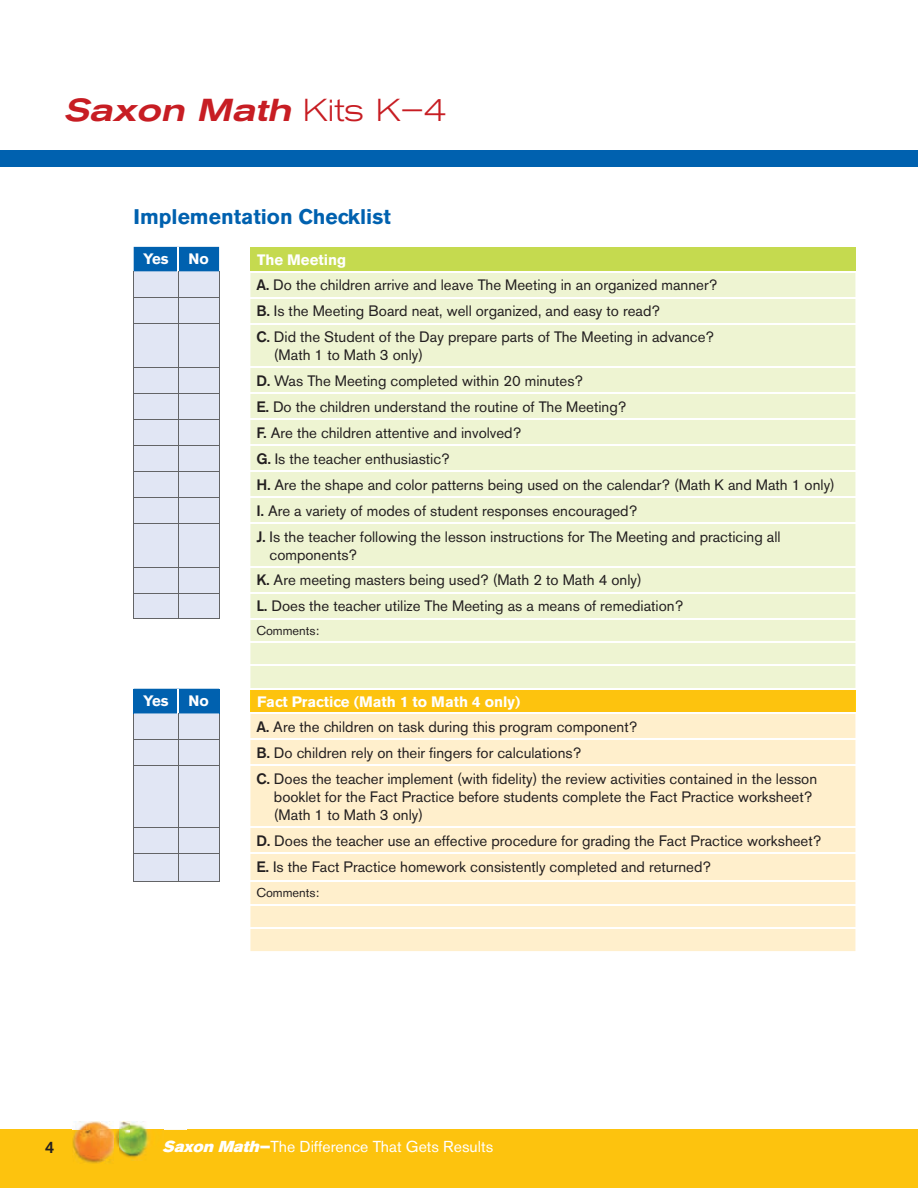
<style>
.page{position:relative;width:918px;height:1188px;background:#fff}
.page>*{position:absolute;margin:0;border:0;box-sizing:border-box;transform-origin:0 0}
.t1{font:italic 500 expanded 31.5px "Akzidenz Grotesk BE";color:#c71d23}
.t2{font:700 21px "Akzidenz Grotesk BE";color:#0061af}
.t3{font:500 16.5px "Akzidenz Grotesk BE";color:#231f20}
.t4{font:15.75px "Akzidenz Grotesk BE";color:#fff}
.t5{font:15px/26px "Akzidenz Grotesk BE";color:#231f20}
.t6{font:700 15px "Akzidenz Grotesk BE";color:#fff}
.t7{font:12.75px "Akzidenz Grotesk BE";color:#231f20}
.s1{font-weight:300;font-style:normal}
.s2{font-weight:700;color:#fff}
.s3{font-weight:500}
.s4{font-family:"Akzidenz Grotesk BE Super";font-style:italic}
.s5{font-family:"Akzidenz Grotesk BE Super"}
</style>
<div class="page">
<div style="left:0;top:1130px;width:918px;height:58px;background:#fdc30e"></div>
<img style="left:72px;top:1130px;width:39px;height:34px">
<img style="left:73px;top:1121px;width:28px;height:9px">
<img style="left:130px;top:1122px;width:56px;height:8px">
<img style="left:101px;top:1130px;width:49px;height:31px">
<svg style="left:101px;top:1121px;width:29px;height:9px"></svg>
<div style="left:0;top:150px;width:918px;height:17px;background:#0061af"></div>
<div style="left:250px;top:247px;width:605px;height:25px;background:#c5da4f"></div>
<div style="left:135px;top:324px;width:84px;height:243px;background:#e1e6f4"></div>
<div style="left:250px;top:273px;width:605px;height:415px;background:#eef4d2"></div>
<div style="left:250px;top:689px;width:605px;height:24px;background:#fdc30e"></div>
<div style="left:250px;top:714px;width:605px;height:237px;background:#ffefcc"></div>
<svg style="left:134px;top:247px;width:86px;height:76px;background:#98b9da"></svg>
<hr style="left:134px;top:323px;width:44px;height:1px;background:#636466">
<hr style="left:134px;top:324px;width:1px;height:43px;background:#636466">
<hr style="left:178px;top:323px;width:41px;height:1px;background:#636466">
<hr style="left:178px;top:324px;width:1px;height:43px;background:#636466">
<hr style="left:219px;top:324px;width:1px;height:43px;background:#636466">
<hr style="left:134px;top:367px;width:44px;height:1px;background:#636466">
<hr style="left:178px;top:367px;width:41px;height:1px;background:#636466">
<hr style="left:134px;top:393px;width:44px;height:1px;background:#636466">
<hr style="left:178px;top:393px;width:41px;height:1px;background:#636466">
<hr style="left:134px;top:419px;width:44px;height:1px;background:#636466">
<hr style="left:178px;top:419px;width:41px;height:1px;background:#636466">
<hr style="left:134px;top:445px;width:44px;height:1px;background:#636466">
<hr style="left:178px;top:445px;width:41px;height:1px;background:#636466">
<hr style="left:134px;top:471px;width:44px;height:1px;background:#636466">
<hr style="left:178px;top:471px;width:41px;height:1px;background:#636466">
<hr style="left:134px;top:497px;width:44px;height:1px;background:#636466">
<svg style="left:134px;top:368px;width:1px;height:155px"></svg>
<hr style="left:178px;top:497px;width:41px;height:1px;background:#636466">
<svg style="left:178px;top:368px;width:1px;height:155px"></svg>
<svg style="left:219px;top:368px;width:1px;height:155px"></svg>
<hr style="left:134px;top:523px;width:44px;height:1px;background:#636466">
<hr style="left:134px;top:523px;width:1px;height:44px;background:#636466">
<hr style="left:178px;top:523px;width:41px;height:1px;background:#636466">
<hr style="left:178px;top:523px;width:1px;height:44px;background:#636466">
<hr style="left:219px;top:523px;width:1px;height:44px;background:#636466">
<svg style="left:134px;top:567px;width:86px;height:315px"></svg>
<svg style="left:855px;top:690px;width:1px;height:22px"></svg>
<hr style="left:250px;top:271px;width:605px;height:1px;background:#fff">
<hr style="left:250px;top:297px;width:605px;height:1px;background:#fff">
<hr style="left:250px;top:323px;width:605px;height:1px;background:#fff">
<hr style="left:250px;top:367px;width:605px;height:1px;background:#fff">
<hr style="left:250px;top:393px;width:605px;height:1px;background:#fff">
<hr style="left:250px;top:419px;width:605px;height:1px;background:#fff">
<hr style="left:250px;top:445px;width:605px;height:1px;background:#fff">
<hr style="left:250px;top:470px;width:605px;height:2px;background:#fff">
<hr style="left:250px;top:496px;width:605px;height:2px;background:#fff">
<hr style="left:250px;top:522px;width:605px;height:2px;background:#fff">
<hr style="left:250px;top:566px;width:605px;height:2px;background:#fff">
<hr style="left:250px;top:592px;width:605px;height:2px;background:#fff">
<hr style="left:250px;top:618px;width:605px;height:2px;background:#fff">
<hr style="left:250px;top:641px;width:605px;height:2px;background:#fff">
<hr style="left:250px;top:665px;width:605px;height:1px;background:#fff">
<hr style="left:250px;top:739px;width:605px;height:1px;background:#fff">
<hr style="left:250px;top:765px;width:605px;height:1px;background:#fff">
<hr style="left:250px;top:827px;width:605px;height:1px;background:#fff">
<hr style="left:250px;top:853px;width:605px;height:1px;background:#fff">
<hr style="left:250px;top:881px;width:605px;height:1px;background:#fff">
<hr style="left:250px;top:904px;width:605px;height:1px;background:#fff">
<hr style="left:250px;top:927px;width:605px;height:2px;background:#fff">
<h1 class="t1" style="left:63px;top:91px;width:385px">Saxon Math <span class="s1">K i t s K – 4</span></h1>
<h2 class="t2" style="left:134px;top:204px;width:259px">Implementation Checklist</h2>
<p class="t6" style="left:143px;top:250px;width:27px">Yes</p>
<p class="t6" style="left:188px;top:250px;width:22px">No</p>
<p class="t5" style="left:256px;top:247px;width:462px"><span class="s2">The Meeting<br></span><span class="s3">A.</span> Do the children arrive and leave The Meeting in an organized manner?<br><span class="s3">B.</span> Is the Meeting Board neat, well organized, and easy to read?<br><span class="s3">C.</span> Did the Student of the Day prepare parts of The Meeting in advance?</p>
<p class="t5" style="left:256px;top:342px;width:580px;text-indent:18px">(Math 1 to Math 3 only)<br><span class="s3">D.</span> Was The Meeting completed within 20 minutes?<br><span class="s3">E.</span> Do the children understand the routine of The Meeting?<br><span class="s3">F.</span> Are the children attentive and involved?<br><span class="s3">G.</span> Is the teacher enthusiastic?<br><span class="s3">H.</span> Are the shape and color patterns being used on the calendar? (Math K and Math 1 only)<br><span class="s3">I.</span> Are a variety of modes of student responses encouraged?<br><span class="s3">J.</span> Is the teacher following the lesson instructions for The Meeting and practicing all</p>
<p class="t5" style="left:256px;top:541px;width:428px;text-indent:13px">components?<br><span class="s3">K.</span> Are meeting masters being used? (Math 2 to Math 4 only)<br><span class="s3">L.</span> Does the teacher utilize The Meeting as a means of remediation?</p>
<p class="t7" style="left:256px;top:623px;width:64px">Comments:</p>
<p class="t6" style="left:143px;top:692px;width:27px">Yes</p>
<p class="t6" style="left:188px;top:692px;width:22px">No</p>
<p class="t5" style="left:256px;top:689px;width:562px"><span class="s2">Fact Practice (Math 1 to Math 4 only)<br></span><span class="s3">A.</span> Are the children on task during this program component?<br><span class="s3">B.</span> Do children rely on their fingers for calculations?<br><span class="s3">C.</span> Does the teacher implement (with fidelity) the review activities contained in the lesson</p>
<p class="t5" style="left:274px;top:788px;width:540px;line-height:18px">booklet for the Fact Practice before students complete the Fact Practice worksheet? (Math 1 to Math 3 only)</p>
<p class="t5" style="left:256px;top:828px;width:566px"><span class="s3">D.</span> Does the teacher use an effective procedure for grading the Fact Practice worksheet?<br><span class="s3">E.</span> Is the Fact Practice homework consistently completed and returned?</p>
<p class="t7" style="left:256px;top:885px;width:64px">Comments:</p>
<p class="t3" style="left:45px;top:1137px;width:11px">4</p>
<p class="t4" style="left:162px;top:1137px;width:333px"><span class="s4">Saxon Math</span> <span class="s5">—</span>The Difference That Gets Results</p>
</div>
